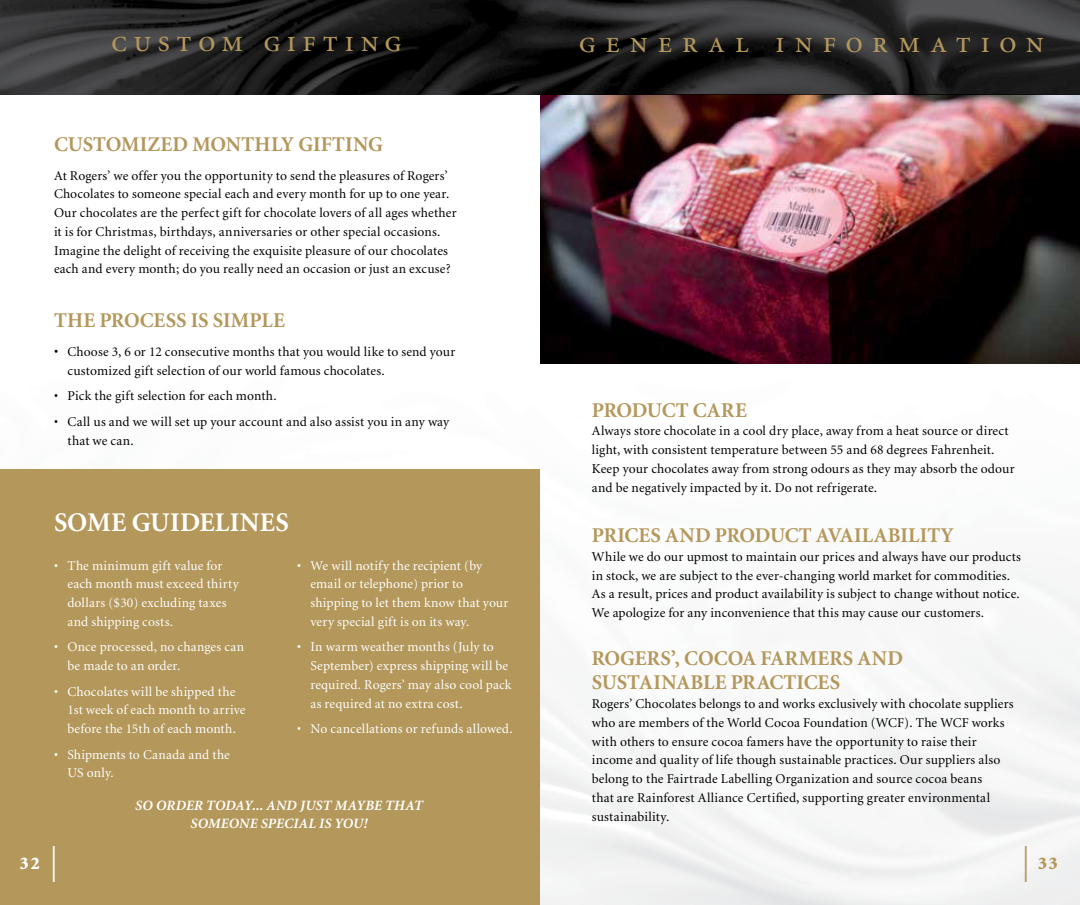
<style>
.page{position:relative;width:1080px;height:905px;background:#fff}
.page>*{position:absolute;margin:0;border:0;box-sizing:border-box;transform-origin:0 0}
.t1{font:31.5px "Minion Regular SC";letter-spacing:.295em;color:#b4975a}
.t2{font:31.5px "Minion Regular SC";letter-spacing:.19em;color:#b4975a}
.t3{font:700 27px "Minion";letter-spacing:.01em;color:#fff}
.t4{font:700 21px/24px "Minion";letter-spacing:.005em;color:#b4975a}
.t5{font:700 21px "Minion";letter-spacing:-.015em;color:#b4975a}
.t6{font:900 18px "Minion";color:#fff}
.t7{font:900 18px "Minion";color:#b4975a}
.t8{font:14.25px/18.8px "Minion Bold Italic Os F";letter-spacing:.005em;color:#fff;text-align:center}
.t9{font:13.5px/18.8px "Minion";letter-spacing:.01em;color:#000}
.t10{font:13.5px/18.8px "Minion";letter-spacing:.01em;color:#fff}
.s1{font-size:14.25px}
.s2{font-family:"Trajan Pro";font-weight:700;font-size:36px}
</style>
<div class="page">
<img style="left:0;top:0;width:540px;height:94px">
<div style="left:0;top:469px;width:540px;height:435px;background:#b4975a"></div>
<img style="left:540px;top:363px;width:540px;height:541px">
<img style="left:540px;top:0;width:540px;height:363px">
<h1 class="t2" style="left:111px;top:25px;width:292px">custom gifting</h1>
<h1 class="t1" style="left:579px;top:26px;width:467px">general information</h1>
<h3 class="t4" style="left:54px;top:133px;width:330px">CUSTOMIZED MONTHLY GIFTING</h3>
<p class="t9" style="left:54px;top:166px;width:404px">At Rogers’ we offer you the opportunity to send the pleasures of Rogers’ Chocolates to someone special each and every month for up to one year.<br>Our chocolates are the perfect gift for chocolate lovers of all ages whether it is for Christmas, birthdays, anniversaries or other special occasions.<br>Imagine the delight of receiving the exquisite pleasure of our chocolates each and every month; do you really need an occasion or just an excuse?</p>
<h3 class="t4" style="left:54px;top:309px;width:232px">THE PROCESS IS SIMPLE</h3>
<p class="t9" style="left:68px;top:343px;width:389px;text-indent:-14px"><span class="s1">•</span> Choose 3, 6 or 12 consecutive months that you would like to send your customized gift selection of our world famous chocolates.</p>
<p class="t9" style="left:54px;top:387px;width:224px">• Pick the gift selection for each month.</p>
<p class="t9" style="left:68px;top:413px;width:383px;text-indent:-14px">• Call us and we will set up your account and also assist you in any way that we can.</p>
<h2 class="t3" style="left:54px;top:509px;width:236px">SOME GUIDELINES</h2>
<p class="t10" style="left:68px;top:556px;width:173px;text-indent:-14px">• The minimum gift value for each month must exceed thirty dollars ($30) excluding taxes and shipping costs.</p>
<p class="t10" style="left:68px;top:638px;width:178px;text-indent:-14px">• Once processed, no changes can be made to an order.</p>
<p class="t10" style="left:68px;top:682px;width:180px;text-indent:-14px">• Chocolates will be shipped the<br>1st week of each month to arrive before the 15th of each month.</p>
<p class="t10" style="left:68px;top:745px;width:164px;text-indent:-14px">• Shipments to Canada and the<br>US only.</p>
<p class="t10" style="left:310px;top:556px;width:200px;text-indent:-14px">• We will notify the recipient (by email or telephone) prior to shipping to let them know that your very special gift is on its way.</p>
<p class="t10" style="left:310px;top:638px;width:203px;text-indent:-14px">• In warm weather months (July to September) express shipping will be required. Rogers’ may also cool pack as required at no extra cost.</p>
<p class="t10" style="left:297px;top:720px;width:217px">• No cancellations or refunds allowed.</p>
<p class="t8" style="left:135px;top:796px;width:289px">SO ORDER TODAY... AND JUST MAYBE THAT<br>SOMEONE SPECIAL IS YOU!</p>
<h3 class="t5" style="left:592px;top:399px;width:157px">PRODUCT CARE</h3>
<p class="t9" style="left:592px;top:422px;width:424px">Always store chocolate in a cool dry place, away from a heat source or direct light, with consistent temperature between 55 and 68 degrees Fahrenheit.<br>Keep your chocolates away from strong odours as they may absorb the odour and be negatively impacted by it. Do not refrigerate.</p>
<h3 class="t4" style="left:592px;top:524px;width:363px">PRICES AND PRODUCT AVAILABILITY</h3>
<p class="t9" style="left:592px;top:547px;width:431px">While we do our upmost to maintain our prices and always have our products in stock, we are subject to the ever-changing world market for commodities.<br>As a result, prices and product availability is subject to change without notice.<br>We apologize for any inconvenience that this may cause our customers.</p>
<h3 class="t4" style="left:592px;top:647px;width:313px">ROGERS’, COCOA FARMERS AND<br>SUSTAINABLE PRACTICES</h3>
<p class="t9" style="left:592px;top:694px;width:423px">Rogers’ Chocolates belongs to and works exclusively with chocolate suppliers who are members of the World Cocoa Foundation (WCF). The WCF works with others to ensure cocoa famers have the opportunity to raise their income and quality of life though sustainable practices. Our suppliers also belong to the Fairtrade Labelling Organization and source cocoa beans<br>that are Rainforest Alliance Certified, supporting greater environmental sustainability.</p>
<h3 class="t6" style="left:20px;top:854px;width:42px">32 <span class="s2">|</span></h3>
<h3 class="t7" style="left:1019px;top:854px;width:40px"><span class="s2">|</span> 33</h3>
</div>
